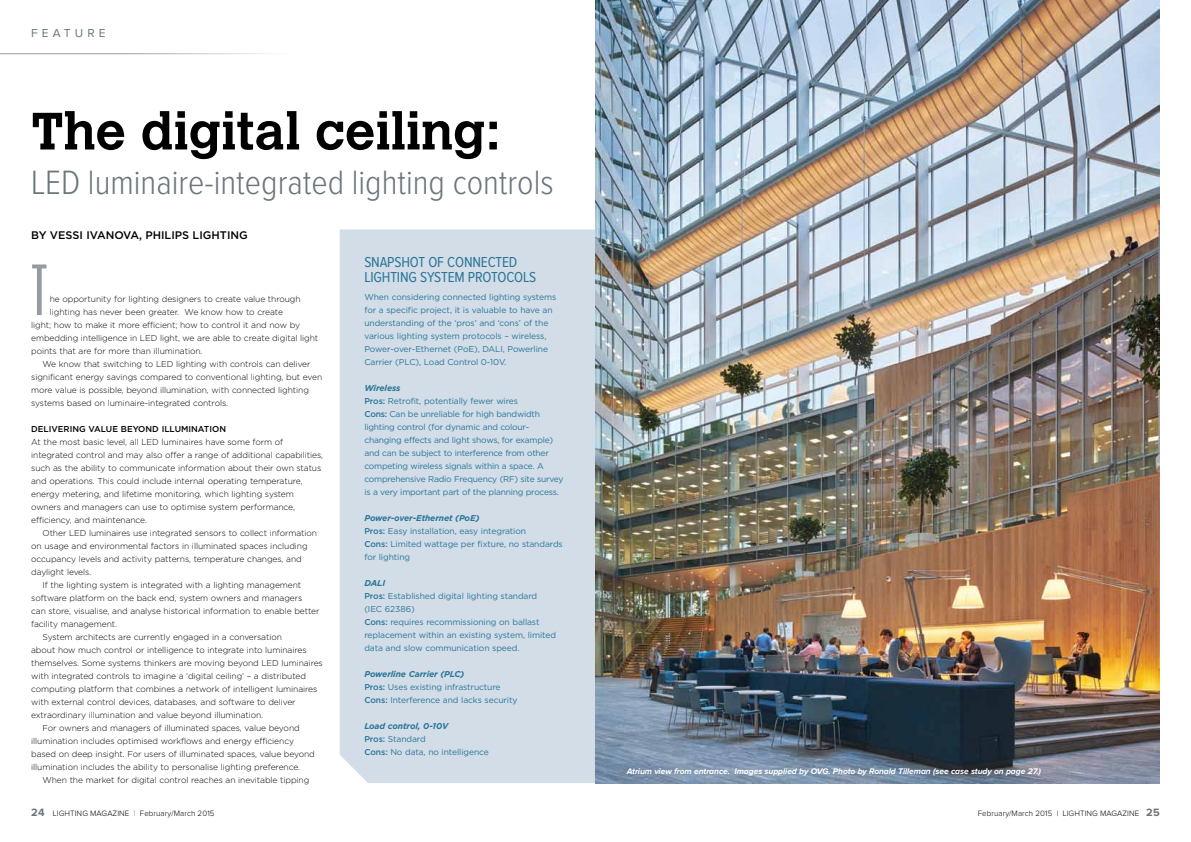
<style>
.page{position:relative;width:1191px;height:842px;background:#fff}
.page>*{position:absolute;margin:0;border:0;box-sizing:border-box;transform-origin:0 0}
._1-body_copy_no_inde{font:75.7px "Mekanik Plain";color:#949ca1}
._1-headline_B{font:700 52px "Calvert";color:#000}
._1-Standfirst_B{font:300 35px "Proxima Nova Cond";color:#6a757c}
._1-body_copy{font:15px/15px "Proxima Nova Cond";letter-spacing:-.01em;color:#2a7597}
._1-Strapheads{font:12px "Proxima Nova";letter-spacing:.34em;color:#6a757c}
._1-Standfirst_A{font:500 11px "Gotham";color:#000}
._1-body_copy-2{font:300 8.5px/13px "Gotham";letter-spacing:-.01em;color:#000}
._1-body_copy-3{font:8.5px/13px "Gotham";letter-spacing:-.01em;color:#2a7597}
._1-body_copy_no_inde-2{font:300 8.5px/13px "Gotham";letter-spacing:-.01em;color:#000}
._1-Caption{font:italic 700 8.5px "Proxima Nova";letter-spacing:-.01em;color:#fff}
._1-body_copy-4{font:italic 700 8.5px "Gotham";letter-spacing:-.01em;color:#2a7597}
._1-Sub_head{font:500 8.5px "Gotham";color:#000}
.t1{font:300 8px "Proxima Nova";letter-spacing:.01em;color:#000}
.s1{font-weight:500}
.s2{font-weight:700;font-size:11px;color:#6a757c}
.s3{font-size:8.5px;color:#6a757c}
</style>
<div class="page">
<div style="left:340px;top:230px;width:255px;height:553px;background:#d2dde8"></div>
<hr style="left:0;top:54px;width:291px;height:1px;background:#949ca1">
<img style="left:595px;top:0;width:564px;height:783px">
<p class="_1-Strapheads" style="left:31px;top:27px;width:76px">FEATURE</p>
<p class="_1-headline_B" style="left:31px;top:98px;width:471px">The digital ceiling:</p>
<p class="_1-Standfirst_B" style="left:31px;top:167px;width:524px">LED luminaire-integrated lighting controls</p>
<p class="_1-Standfirst_A" style="left:31px;top:229px;width:218px">BY VESSI IVANOVA, PHILIPS LIGHTING</p>
<p class="_1-body_copy_no_inde" style="left:31px;top:245px;width:18px">T</p>
<p class="_1-body_copy_no_inde-2" style="left:50px;top:292px;width:252px">he opportunity for lighting designers to create value through</p>
<p class="_1-body_copy_no_inde-2" style="left:50px;top:305px;width:235px">lighting has never been greater. We know how to create</p>
<p class="_1-body_copy_no_inde-2" style="left:31px;top:318px;width:270px">light; how to make it more efficient; how to control it and now by</p>
<p class="_1-body_copy_no_inde-2" style="left:31px;top:331px;width:289px">embedding intelligence in LED light, we are able to create digital light</p>
<p class="_1-body_copy_no_inde-2" style="left:31px;top:344px;width:173px">points that are for more than illumination.</p>
<p class="_1-body_copy-2" style="left:31px;top:357px;width:292px;text-indent:11px">We know that switching to LED lighting with controls can deliver significant energy savings compared to conventional lighting, but even more value is possible, beyond illumination, with connected lighting systems based on luminaire-integrated controls.</p>
<p class="_1-Sub_head" style="left:31px;top:424px;width:196px">DELIVERING VALUE BEYOND ILLUMINATION</p>
<p class="_1-body_copy_no_inde-2" style="left:31px;top:435px;width:293px">At the most basic level, all LED luminaires have some form of integrated control and may also offer a range of additional capabilities, such as the ability to communicate information about their own status and operations. This could include internal operating temperature, energy metering, and lifetime monitoring, which lighting system owners and managers can use to optimise system performance, efficiency, and maintenance.</p>
<p class="_1-body_copy-2" style="left:31px;top:526px;width:287px;text-indent:11px">Other LED luminaires use integrated sensors to collect information on usage and environmental factors in illuminated spaces including occupancy levels and activity patterns, temperature changes, and daylight levels.</p>
<p class="_1-body_copy-2" style="left:31px;top:578px;width:290px;text-indent:11px">If the lighting system is integrated with a lighting management software platform on the back end, system owners and managers<br>can store, visualise, and analyse historical information to enable better facility management.</p>
<p class="_1-body_copy-2" style="left:31px;top:630px;width:293px;text-indent:11px">System architects are currently engaged in a conversation<br>about how much control or intelligence to integrate into luminaires themselves. Some systems thinkers are moving beyond LED luminaires with integrated controls to imagine a ‘digital ceiling’ – a distributed computing platform that combines a network of intelligent luminaires with external control devices, databases, and software to deliver extraordinary illumination and value beyond illumination.</p>
<p class="_1-body_copy-2" style="left:31px;top:721px;width:285px;text-indent:11px">For owners and managers of illuminated spaces, value beyond illumination includes optimised workflows and energy efficiency based on deep insight. For users of illuminated spaces, value beyond illumination includes the ability to personalise lighting preference.</p>
<p class="_1-body_copy-2" style="left:43px;top:773px;width:268px">When the market for digital control reaches an inevitable tipping</p>
<p class="_1-body_copy" style="left:364px;top:255px;width:173px">SNAPSHOT OF CONNECTED<br>LIGHTING SYSTEM PROTOCOLS</p>
<p class="_1-body_copy-3" style="left:364px;top:291px;width:193px">When considering connected lighting systems for a specific project, it is valuable to have an understanding of the ‘pros’ and ‘cons’ of the various lighting system protocols – wireless, Power-over-Ethernet (PoE), DALI, Powerline Carrier (PLC), Load Control 0-10V.</p>
<p class="_1-body_copy-4" style="left:364px;top:383px;width:38px">Wireless</p>
<p class="_1-body_copy-3" style="left:364px;top:395px;width:155px"><span class="s1">Pros:</span> Retrofit, potentially fewer wires</p>
<p class="_1-body_copy-3" style="left:364px;top:408px;width:201px"><span class="s1">Cons:</span> Can be unreliable for high bandwidth lighting control (for dynamic and colour&shy;changing effects and light shows, for example) and can be subject to interference from other competing wireless signals within a space. A comprehensive Radio Frequency (RF) site survey is a very important part of the planning process.</p>
<p class="_1-body_copy-4" style="left:364px;top:513px;width:117px">Power-over-Ethernet (PoE)</p>
<p class="_1-body_copy-3" style="left:364px;top:525px;width:163px"><span class="s1">Pros:</span> Easy installation, easy integration</p>
<p class="_1-body_copy-3" style="left:364px;top:538px;width:200px"><span class="s1">Cons:</span> Limited wattage per fixture, no standards for lighting</p>
<p class="_1-body_copy-4" style="left:364px;top:578px;width:22px">DALI</p>
<p class="_1-body_copy-3" style="left:364px;top:590px;width:174px"><span class="s1">Pros:</span> Established digital lighting standard (IEC 62386)</p>
<p class="_1-body_copy-3" style="left:364px;top:616px;width:193px"><span class="s1">Cons:</span> requires recommissioning on ballast replacement within an existing system, limited data and slow communication speed.</p>
<p class="_1-body_copy-4" style="left:364px;top:669px;width:101px">Powerline Carrier (PLC)</p>
<p class="_1-body_copy-3" style="left:364px;top:681px;width:138px"><span class="s1">Pros:</span> Uses existing infrastructure</p>
<p class="_1-body_copy-3" style="left:364px;top:694px;width:155px"><span class="s1">Cons:</span> Interference and lacks security</p>
<p class="_1-body_copy-4" style="left:364px;top:721px;width:86px">Load control, 0-10V</p>
<p class="_1-body_copy-3" style="left:364px;top:733px;width:63px"><span class="s1">Pros:</span> Standard</p>
<p class="_1-body_copy-3" style="left:364px;top:746px;width:126px"><span class="s1">Cons:</span> No data, no intelligence</p>
<p class="_1-Caption" style="left:626px;top:767px;width:416px">Atrium view from entrance. Images supplied by OVG. Photo by Ronald Tilleman (see case study on page 27.)</p>
<p class="t1" style="left:31px;top:809px;width:185px"><span class="s2">24</span> LIGHTING MAGAZINE <span class="s3">|</span> February/March 2015</p>
<p class="t1" style="left:977px;top:809px;width:183px">February/March 2015 | LIGHTING MAGAZINE <span class="s2">25</span></p>
</div>
